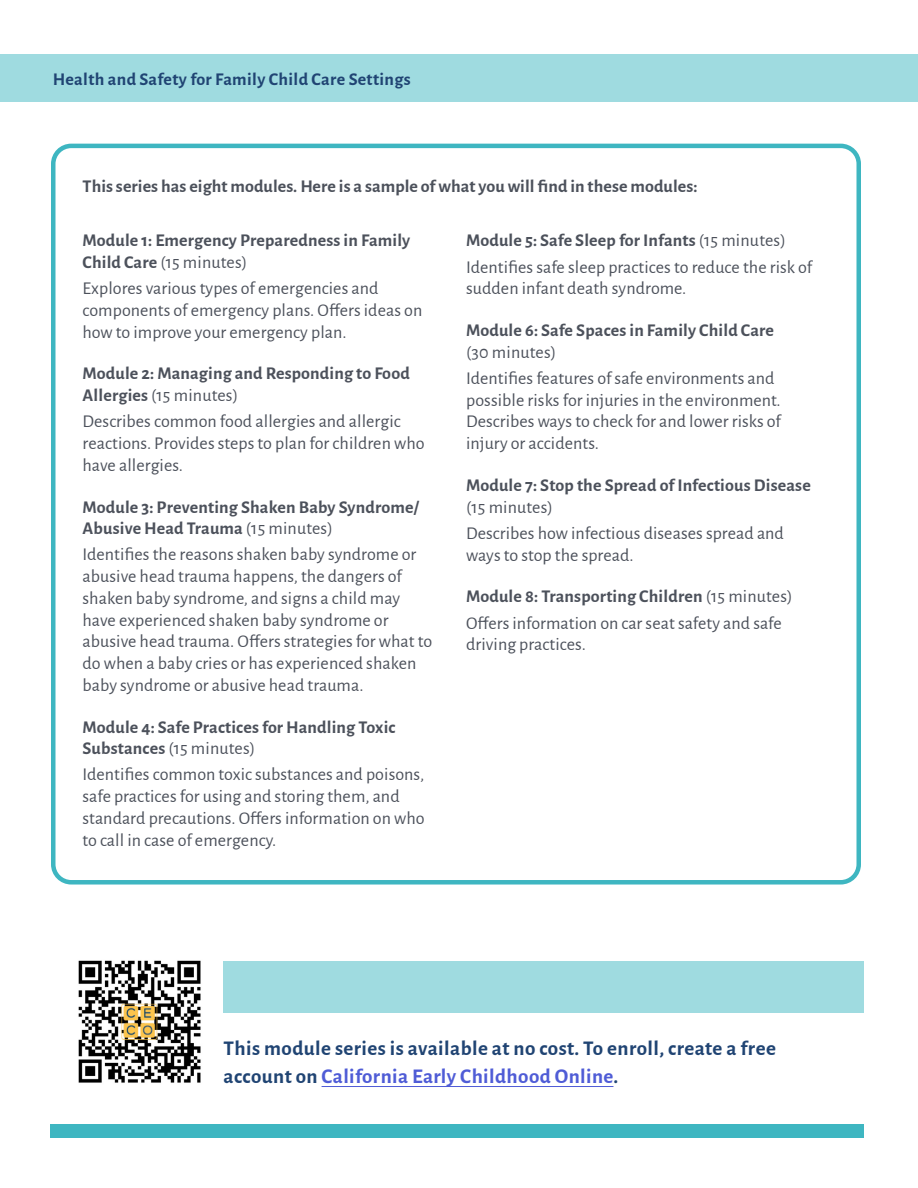
<style>
.page{position:relative;width:918px;height:1188px;background:#fff}
.page>*{position:absolute;margin:0;border:0;box-sizing:border-box;transform-origin:0 0}
.P7{font:700 21px/28.5px "Alegreya Sans";letter-spacing:.02em;color:#204473}
.t1{font:18px/21.8px "Alegreya Sans";letter-spacing:.005em;color:#4c515b}
.P4{font:700 18px/21.6px "Alegreya Sans";letter-spacing:.01em;color:#4c515b}
.t2{font:700 18px "Alegreya Sans";letter-spacing:.02em;color:#204473}
.s1{font-weight:400}
.s2{color:#4f5cd6}
</style>
<div class="page">
<div style="left:50px;top:1124px;width:814px;height:13px;background:#3eb6c1"></div>
<div style="left:0;top:54px;width:918px;height:47px;background:#9fdbe0"></div>
<div style="left:51px;top:144px;width:810px;height:741px;border:4px solid #3eb6c1;border-radius:18px"></div>
<hr style="left:322px;top:1086px;width:291px;height:1px;background:#4f5cd6">
<img style="left:78px;top:960px;width:123px;height:123px">
<div style="left:224px;top:961px;width:640px;height:51px;background:#9fdbe0"></div>
<p class="t2" style="left:53px;top:66px;width:359px">Health and Safety for Family Child Care Settings</p>
<p class="P4" style="left:82px;top:174px;width:617px">This series has eight modules. Here is a sample of what you will find in these modules:</p>
<h3 class="P4" style="left:82px;top:228px;width:329px">Module 1: Emergency Preparedness in Family<br>Child Care <span class="s1">(15 minutes)</span></h3>
<p class="t1" style="left:82px;top:276px;width:341px">Explores various types of emergencies and components of emergency plans. Offers ideas on how to improve your emergency plan.</p>
<h3 class="P4" style="left:82px;top:362px;width:329px">Module 2: Managing and Responding to Food<br>Allergies <span class="s1">(15 minutes)</span></h3>
<p class="t1" style="left:82px;top:410px;width:344px">Describes common food allergies and allergic reactions. Provides steps to plan for children who have allergies.</p>
<h3 class="P4" style="left:82px;top:495px;width:338px">Module 3: Preventing Shaken Baby Syndrome/<br>Abusive Head Trauma <span class="s1">(15 minutes)</span></h3>
<p class="t1" style="left:82px;top:543px;width:351px">Identifies the reasons shaken baby syndrome or abusive head trauma happens, the dangers of shaken baby syndrome, and signs a child may have experienced shaken baby syndrome or abusive head trauma. Offers strategies for what to do when a baby cries or has experienced shaken baby syndrome or abusive head trauma.</p>
<h3 class="P4" style="left:82px;top:715px;width:315px">Module 4: Safe Practices for Handling Toxic<br>Substances <span class="s1">(15 minutes)</span></h3>
<p class="t1" style="left:82px;top:763px;width:344px">Identifies common toxic substances and poisons, safe practices for using and storing them, and standard precautions. Offers information on who to call in case of emergency.</p>
<h3 class="P4" style="left:466px;top:228px;width:321px">Module 5: Safe Sleep for Infants <span class="s1">(15 minutes)</span></h3>
<p class="t1" style="left:466px;top:255px;width:348px">Identifies safe sleep practices to reduce the risk of sudden infant death syndrome.</p>
<h3 class="P4" style="left:466px;top:318px;width:309px">Module 6: Safe Spaces in Family Child Care <span class="s1">(30 minutes)</span></h3>
<p class="t1" style="left:466px;top:366px;width:316px">Identifies features of safe environments and possible risks for injuries in the environment.<br>Describes ways to check for and lower risks of injury or accidents.</p>
<h3 class="P4" style="left:466px;top:473px;width:346px">Module 7: Stop the Spread of Infectious Disease <span class="s1">(15 minutes)</span></h3>
<p class="t1" style="left:466px;top:521px;width:319px">Describes how infectious diseases spread and ways to stop the spread.</p>
<h3 class="P4" style="left:466px;top:584px;width:328px">Module 8: Transporting Children <span class="s1">(15 minutes)</span></h3>
<p class="t1" style="left:466px;top:611px;width:317px">Offers information on car seat safety and safe driving practices.</p>
<p class="P7" style="left:224px;top:1032px;width:554px">This module series is available at no cost. To enroll, create a free account on <span class="s2">California Early Childhood Online</span>.</p>
</div>
